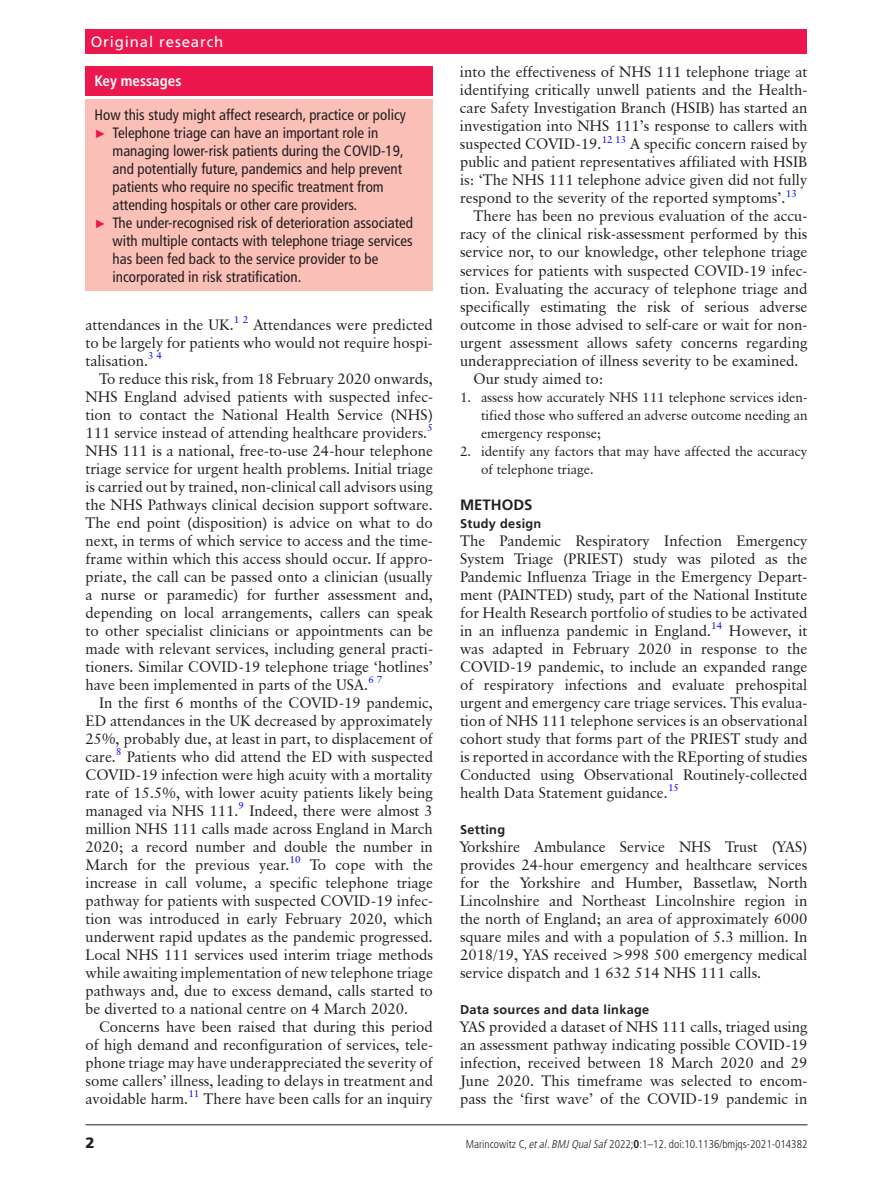
<style>
.page{position:relative;width:893px;height:1191px;background:#fff}
.page>*{position:absolute;margin:0;border:0;box-sizing:border-box;transform-origin:0 0}
.t1{font:15px/18px "Classical Garamond BT";color:#231f20;text-align:justify}
.t2{font:condensed 15px/18px "Frutiger LT Pro";color:#231f20}
.t3{font:15px "Frutiger LT Std";letter-spacing:.055em;color:#fff}
.t4{font:700 condensed 15px "Frutiger LT Pro";color:#fff}
.t5{font:700 15px "Frutiger LT Std";color:#231f20}
.t6{font:900 15px "Frutiger LT Std";color:#231f20}
.t7{font:13.5px/18px "Classical Garamond BT";color:#231f20;text-align:justify}
.t8{font:700 12.75px "Frutiger LT Std";letter-spacing:.025em;color:#231f20}
.t9{font:300 condensed 11.25px "Frutiger LT Pro";color:#231f20}
.t10{font:9.9px "Classical Garamond BT";color:#00f}
.s1{font-family:"Arial";font-stretch:normal;font-size:12px;color:#ed174f}
.s2{font-style:italic}
.s3{font-weight:700}
</style>
<div class="page">
<hr style="left:86px;top:1124px;width:721px;height:1px;background:#231f20">
<div style="left:86px;top:30px;width:721px;height:24px;background:#ed174f"></div>
<div style="left:86px;top:66px;width:347px;height:29px;background:#ed174f"></div>
<div style="left:86px;top:99px;width:347px;height:192px;background:#fabfb7"></div>
<p class="t3" style="left:91px;top:33px;width:134px">Original research</p>
<p class="t4" style="left:94px;top:72px;width:88px">Key messages</p>
<p class="t2" style="left:94px;top:106px;width:313px">How this study might affect research, practice or policy <span class="s1">►</span> Telephone triage can have an important role in</p>
<p class="t2" style="left:112px;top:142px;width:293px">managing lower-risk patients during the COVID-19,</p>
<p class="t2" style="left:112px;top:160px;width:291px">and potentially future, pandemics and help prevent</p>
<p class="t2" style="left:112px;top:178px;width:273px">patients who require no specific treatment from</p>
<p class="t2" style="left:112px;top:196px;width:246px">attending hospitals or other care providers.</p>
<p class="t2" style="left:94px;top:214px;width:320px"><span class="s1">►</span> The under-recognised risk of deterioration associated</p>
<p class="t2" style="left:112px;top:232px;width:302px">with multiple contacts with telephone triage services</p>
<p class="t2" style="left:112px;top:250px;width:267px">has been fed back to the service provider to be</p>
<p class="t2" style="left:112px;top:268px;width:190px">incorporated in risk stratification.</p>
<p class="t1" style="left:86px;top:315px;width:150px">attendances in the UK.</p>
<p class="t10" style="left:234px;top:313px;width:16px">1 2</p>
<p class="t1" style="left:85px;top:315px;width:349px;text-indent:168px">Attendances were predicted to be largely for patients who would not require hospi&shy;talisation.</p>
<p class="t10" style="left:148px;top:349px;width:15px">3 4</p>
<p class="t1" style="left:85px;top:369px;width:349px;text-indent:14px">To reduce this risk, from 18 February 2020 onwards, NHS England advised patients with suspected infec&shy;tion to contact the National Health Service (NHS)<br>111 service instead of attending healthcare providers.<sup>5<br></sup>NHS 111 is a national, free-to-use 24-hour telephone triage service for urgent health problems. Initial triage is carried out by trained, non-clinical call advisors using the NHS Pathways clinical decision support software.<br>The end point (disposition) is advice on what to do next, in terms of which service to access and the time&shy;frame within which this access should occur. If appro&shy;priate, the call can be passed onto a clinician (usually a nurse or paramedic) for further assessment and, depending on local arrangements, callers can speak to other specialist clinicians or appointments can be made with relevant services, including general practi&shy;tioners. Similar COVID-19 telephone triage ‘hotlines’ have been implemented in parts of the USA.</p>
<p class="t10" style="left:368px;top:673px;width:15px">6 7</p>
<p class="t1" style="left:86px;top:693px;width:349px;text-indent:13px">In the first 6 months of the COVID-19 pandemic, ED attendances in the UK decreased by approximately 25%, probably due, at least in part, to displacement of care.</p>
<p class="t10" style="left:116px;top:745px;width:7px">8</p>
<p class="t1" style="left:86px;top:747px;width:349px;text-indent:41px">Patients who did attend the ED with suspected COVID-19 infection were high acuity with a mortality rate of 15.5%, with lower acuity patients likely being managed via NHS 111.</p>
<p class="t10" style="left:239px;top:799px;width:7px">9</p>
<p class="t1" style="left:86px;top:801px;width:349px;text-indent:164px">Indeed, there were almost 3 million NHS 111 calls made across England in March 2020; a record number and double the number in March for the previous year.</p>
<p class="t10" style="left:289px;top:853px;width:13px">10</p>
<p class="t1" style="left:86px;top:855px;width:349px;text-indent:224px">To cope with the increase in call volume, a specific telephone triage pathway for patients with suspected COVID-19 infec&shy;tion was introduced in early February 2020, which underwent rapid updates as the pandemic progressed.<br>Local NHS 111 services used interim triage methods while awaiting implementation of new telephone triage pathways and, due to excess demand, calls started to be diverted to a national centre on 4 March 2020.</p>
<p class="t1" style="left:86px;top:1017px;width:349px;text-indent:14px">Concerns have been raised that during this period of high demand and reconfiguration of services, tele&shy;phone triage may have underappreciated the severity of some callers’ illness, leading to delays in treatment and avoidable harm.<sup>11</sup> There have been calls for an inquiry</p>
<p class="t1" style="left:460px;top:63px;width:349px">into the effectiveness of NHS 111 telephone triage at identifying critically unwell patients and the Health&shy;care Safety Investigation Branch (HSIB) has started an investigation into NHS 111’s response to callers with suspected COVID-19.<sup>12</sup> <sup>13</sup> A specific concern raised by public and patient representatives affiliated with HSIB is: ‘The NHS 111 telephone advice given did not fully respond to the severity of the reported symptoms’.</p>
<p class="t10" style="left:786px;top:187px;width:13px">13</p>
<p class="t1" style="left:473px;top:207px;width:335px">There has been no previous evaluation of the accu-</p>
<p class="t1" style="left:460px;top:225px;width:349px">racy of the clinical risk-assessment performed by this</p>
<p class="t1" style="left:460px;top:243px;width:349px">service nor, to our knowledge, other telephone triage</p>
<p class="t1" style="left:460px;top:261px;width:349px">services for patients with suspected COVID-19 infec-</p>
<p class="t1" style="left:460px;top:279px;width:349px">tion. Evaluating the accuracy of telephone triage and</p>
<p class="t1" style="left:460px;top:297px;width:349px">specifically estimating the risk of serious adverse</p>
<p class="t1" style="left:460px;top:315px;width:349px">outcome in those advised to self-care or wait for non-</p>
<p class="t1" style="left:460px;top:333px;width:349px">urgent assessment allows safety concerns regarding</p>
<p class="t1" style="left:460px;top:351px;width:340px">underappreciation of illness severity to be examined.</p>
<p class="t1" style="left:473px;top:369px;width:132px">Our study aimed to:</p>
<p class="t7" style="left:481px;top:387px;width:328px;text-indent:-21px">1. assess how accurately NHS 111 telephone services iden&shy;tified those who suffered an adverse outcome needing an emergency response;</p>
<p class="t7" style="left:481px;top:441px;width:328px;text-indent:-21px">2. identify any factors that may have affected the accuracy of telephone triage.</p>
<p class="t5" style="left:460px;top:495px;width:74px">METHODS</p>
<p class="t8" style="left:460px;top:515px;width:83px">Study design</p>
<p class="t1" style="left:460px;top:531px;width:349px">The Pandemic Respiratory Infection Emergency System Triage (PRIEST) study was piloted as the Pandemic Influenza Triage in the Emergency Depart&shy;ment (PAINTED) study, part of the National Institute for Health Research portfolio of studies to be activated in an influenza pandemic in England.</p>
<p class="t10" style="left:711px;top:619px;width:13px">14</p>
<p class="t1" style="left:460px;top:621px;width:349px;text-indent:269px">However, it was adapted in February 2020 in response to the COVID-19 pandemic, to include an expanded range of respiratory infections and evaluate prehospital urgent and emergency care triage services. This evalua&shy;tion of NHS 111 telephone services is an observational cohort study that forms part of the PRIEST study and is reported in accordance with the REporting of studies Conducted using Observational Routinely-collected health Data Statement guidance.</p>
<p class="t10" style="left:668px;top:781px;width:13px">15</p>
<p class="t8" style="left:460px;top:822px;width:47px">Setting</p>
<p class="t1" style="left:460px;top:837px;width:349px">Yorkshire Ambulance Service NHS Trust (YAS) provides 24-hour emergency and healthcare services for the Yorkshire and Humber, Bassetlaw, North Lincolnshire and Northeast Lincolnshire region in the north of England; an area of approximately 6000 square miles and with a population of 5.3 million. In 2018/19, YAS received &gt;998 500 emergency medical service dispatch and 1 632 514 NHS 111 calls.</p>
<p class="t8" style="left:460px;top:1002px;width:191px">Data sources and data linkage</p>
<p class="t1" style="left:460px;top:1017px;width:349px">YAS provided a dataset of NHS 111 calls, triaged using an assessment pathway indicating possible COVID-19 infection, received between 18 March 2020 and 29<br>June 2020. This timeframe was selected to encom&shy;pass the ‘first wave’ of the COVID-19 pandemic in</p>
<p class="t6" style="left:86px;top:1133px;width:11px">2</p>
<p class="t9" style="left:466px;top:1137px;width:343px">Marincowitz C, <span class="s2">et al</span>. <span class="s2">BMJ Qual Saf</span> 2022;<span class="s3">0</span>:1–12. doi:10.1136/bmjqs-2021-014382</p>
</div>
